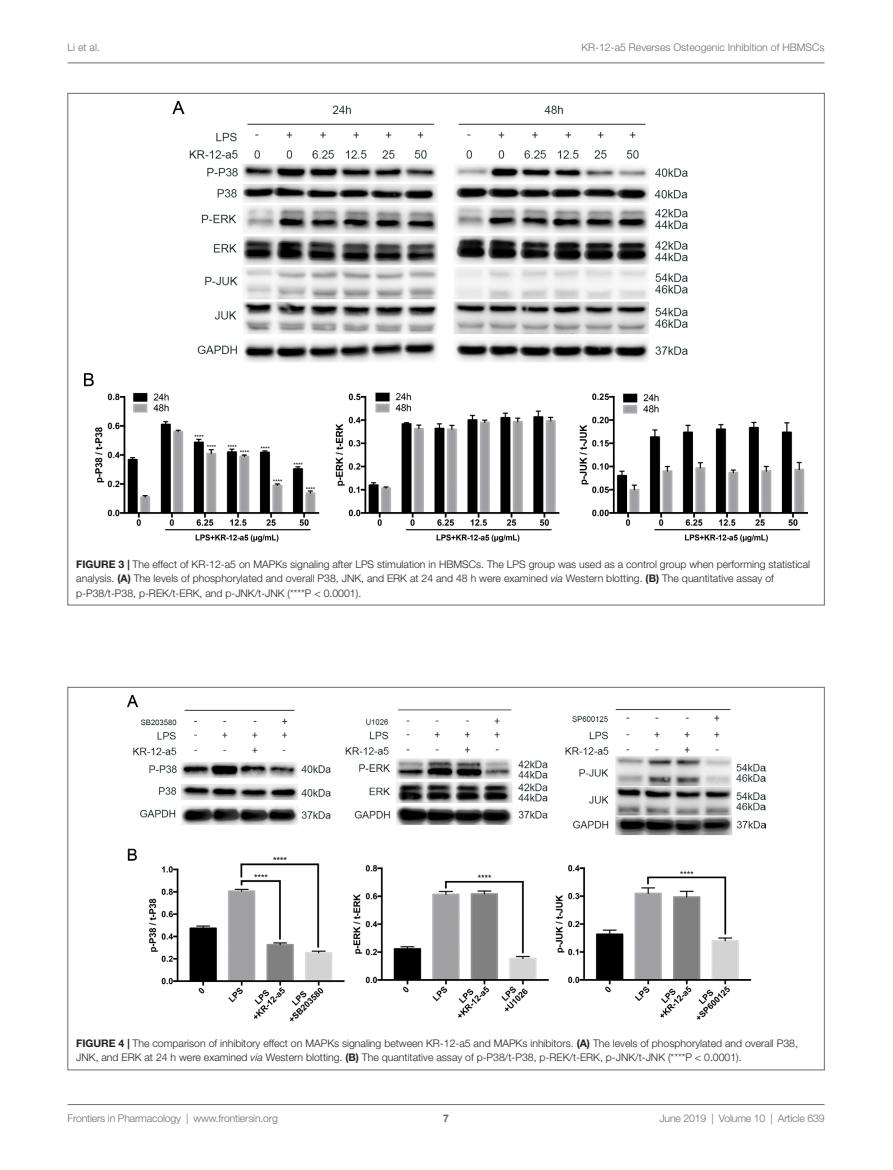
<style>
.page{position:relative;width:893px;height:1170px;background:#fff}
.page>*{position:absolute;margin:0;border:0;box-sizing:border-box;transform-origin:0 0}
.FC{font:300 10.5px/14.2px "Helvetica Neue LT Std";color:#231f20}
.t1{font:300 10.5px "Helvetica Neue LT Std";letter-spacing:-.015em;color:#6c6d70}
.t2{font:700 10.5px "Helvetica Neue LT Std";color:#6c6d70}
.s1{font-weight:700}
.s2{font-style:italic}
</style>
<div class="page">
<hr style="left:68px;top:63px;width:756px;height:1px;background:#6c6d70">
<hr style="left:68px;top:1104px;width:756px;height:1px;background:#6c6d70">
<img style="left:85px;top:102px;width:722px;height:439px">
<img style="left:127px;top:695px;width:638px;height:325px">
<p class="t1" style="left:68px;top:41px;width:34px">Li et al.</p>
<p class="t1" style="left:581px;top:41px;width:245px">KR-12-a5 Reverses Osteogenic Inhibition of HBMSCs</p>
<p class="FC" style="left:76px;top:557px;width:735px"><span class="s1">FIGURE 3 |</span> The effect of KR-12-a5 on MAPKs signaling after LPS stimulation in HBMSCs. The LPS group was used as a control group when performing statistical analysis. <span class="s1">(A)</span> The levels of phosphorylated and overall P38, JNK, and ERK at 24 and 48 h were examined <span class="s2">via</span> Western blotting. <span class="s1">(B)</span> The quantitative assay of p-P38/t-P38, p-REK/t-ERK, and p-JNK/t-JNK (****P &lt; 0.0001).</p>
<p class="FC" style="left:76px;top:1035px;width:723px"><span class="s1">FIGURE 4 |</span> The comparison of inhibitory effect on MAPKs signaling between KR-12-a5 and MAPKs inhibitors. <span class="s1">(A)</span> The levels of phosphorylated and overall P38,<br>JNK, and ERK at 24 h were examined <span class="s2">via</span> Western blotting. <span class="s1">(B)</span> The quantitative assay of p-P38/t-P38, p-REK/t-ERK, p-JNK/t-JNK (****P &lt; 0.0001).</p>
<p class="t1" style="left:68px;top:1111px;width:212px">Frontiers in Pharmacology | www.frontiersin.org</p>
<p class="t2" style="left:443px;top:1111px;width:7px">7</p>
<p class="t1" style="left:659px;top:1111px;width:166px">June 2019 | Volume 10 | Article 639</p>
</div>
